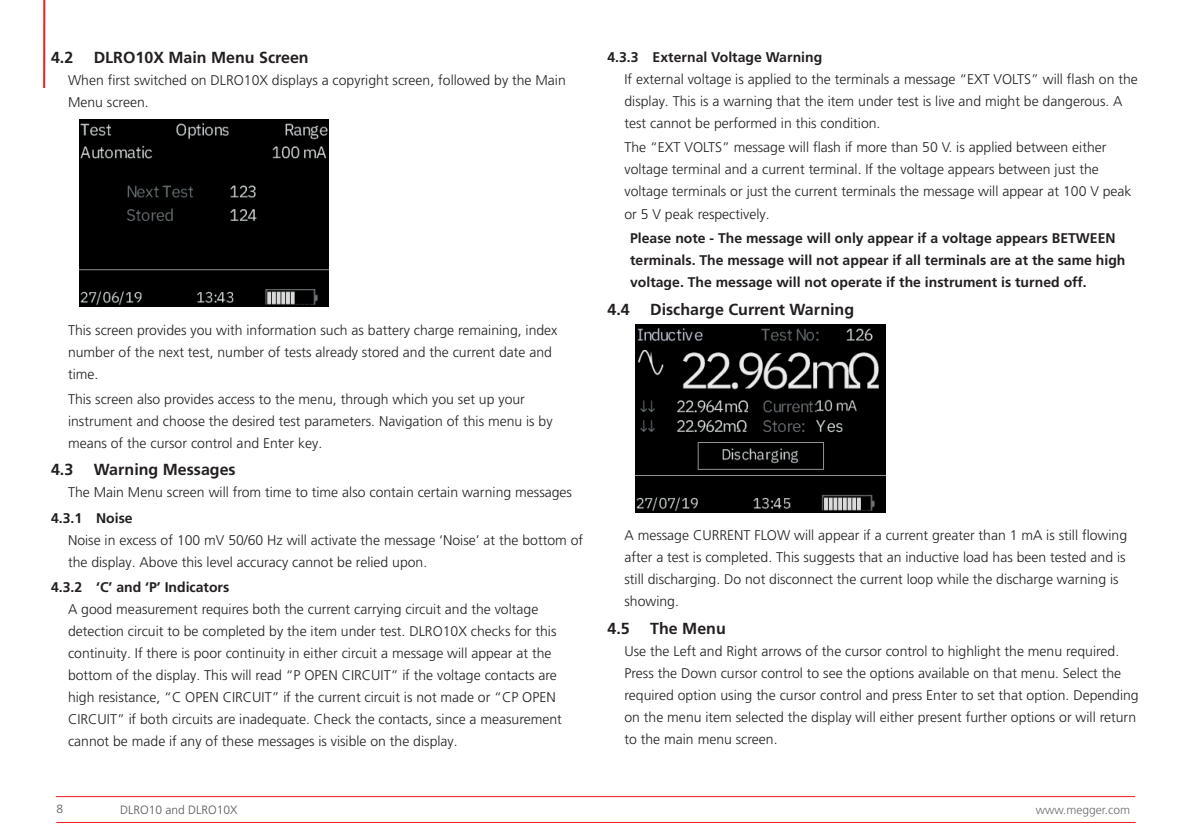
<style>
.page{position:relative;width:1191px;height:840px;background:#fff}
.page>*{position:absolute;margin:0;border:0;box-sizing:border-box;transform-origin:0 0}
.t1{font:700 16px "Frutiger LT Pro";color:#231f20}
.t2{font:300 14px/22px "Frutiger LT Pro";color:#231f20}
.t3{font:700 14px/22px "Frutiger LT Pro";color:#231f20}
.t4{font:300 12px "Frutiger LT Pro";color:#57585a}
.t5{font:300 12px "Frutiger LT Pro";color:#6c6d70}
</style>
<div class="page">
<hr style="left:43px;top:0;width:2px;height:88px;background:#ee1d23">
<hr style="left:56px;top:795px;width:1079px;height:1px;background:#ee1d23">
<hr style="left:56px;top:821px;width:1079px;height:1px;background:#ee1d23">
<img style="left:79px;top:120px;width:250px;height:187px">
<img style="left:636px;top:325px;width:249px;height:187px">
<p class="t1" style="left:51px;top:48px;width:24px">4.2</p>
<p class="t1" style="left:94px;top:48px;width:216px">DLRO10X Main Menu Screen</p>
<p class="t2" style="left:68px;top:69px;width:499px">When first switched on DLRO10X displays a copyright screen, followed by the Main<br>Menu screen.</p>
<p class="t2" style="left:68px;top:319px;width:491px">This screen provides you with information such as battery charge remaining, index number of the next test, number of tests already stored and the current date and time.</p>
<p class="t2" style="left:68px;top:387px;width:486px">This screen also provides access to the menu, through which you set up your instrument and choose the desired test parameters. Navigation of this menu is by means of the cursor control and Enter key.</p>
<p class="t1" style="left:51px;top:460px;width:24px">4.3</p>
<p class="t1" style="left:94px;top:460px;width:143px">Warning Messages</p>
<p class="t2" style="left:68px;top:481px;width:505px">The Main Menu screen will from time to time also contain certain warning messages</p>
<p class="t3" style="left:51px;top:506px;width:83px">4.3.1 Noise</p>
<p class="t2" style="left:68px;top:528px;width:516px">Noise in excess of 100 mV 50/60 Hz will activate the message ‘Noise’ at the bottom of the display. Above this level accuracy cannot be relied upon.</p>
<p class="t3" style="left:51px;top:576px;width:180px">4.3.2 ‘C’ and ‘P’ Indicators</p>
<p class="t2" style="left:68px;top:598px;width:495px">A good measurement requires both the current carrying circuit and the voltage detection circuit to be completed by the item under test. DLRO10X checks for this continuity. If there is poor continuity in either circuit a message will appear at the bottom of the display. This will read “P OPEN CIRCUIT” if the voltage contacts are high resistance, “C OPEN CIRCUIT” if the current circuit is not made or “CP OPEN CIRCUIT” if both circuits are inadequate. Check the contacts, since a measurement cannot be made if any of these messages is visible on the display.</p>
<p class="t3" style="left:607px;top:46px;width:216px">4.3.3 External Voltage Warning</p>
<p class="t2" style="left:624px;top:68px;width:515px">If external voltage is applied to the terminals a message “EXT VOLTS” will flash on the display. This is a warning that the item under test is live and might be dangerous. A test cannot be performed in this condition.</p>
<p class="t2" style="left:624px;top:137px;width:508px">The “EXT VOLTS” message will flash if more than 50 V. is applied between either voltage terminal and a current terminal. If the voltage appears between just the voltage terminals or just the current terminals the message will appear at 100 V peak or 5 V peak respectively.</p>
<p class="t3" style="left:630px;top:227px;width:497px">Please note - The message will only appear if a voltage appears BETWEEN terminals. The message will not appear if all terminals are at the same high voltage. The message will not operate if the instrument is turned off.</p>
<p class="t1" style="left:607px;top:300px;width:24px">4.4</p>
<p class="t1" style="left:650px;top:300px;width:205px">Discharge Current Warning</p>
<p class="t2" style="left:624px;top:524px;width:504px">A message CURRENT FLOW will appear if a current greater than 1 mA is still flowing after a test is completed. This suggests that an inductive load has been tested and is still discharging. Do not disconnect the current loop while the discharge warning is showing.</p>
<p class="t1" style="left:607px;top:618px;width:24px">4.5</p>
<p class="t1" style="left:650px;top:618px;width:77px">The Menu</p>
<p class="t2" style="left:624px;top:639px;width:516px">Use the Left and Right arrows of the cursor control to highlight the menu required.<br>Press the Down cursor control to see the options available on that menu. Select the required option using the cursor control and press Enter to set that option. Depending on the menu item selected the display will either present further options or will return to the main menu screen.</p>
<p class="t4" style="left:57px;top:801px;width:8px">8</p>
<p class="t4" style="left:120px;top:802px;width:119px">DLRO10 and DLRO10X</p>
<p class="t5" style="left:1035px;top:802px;width:96px">www.megger.com</p>
</div>
